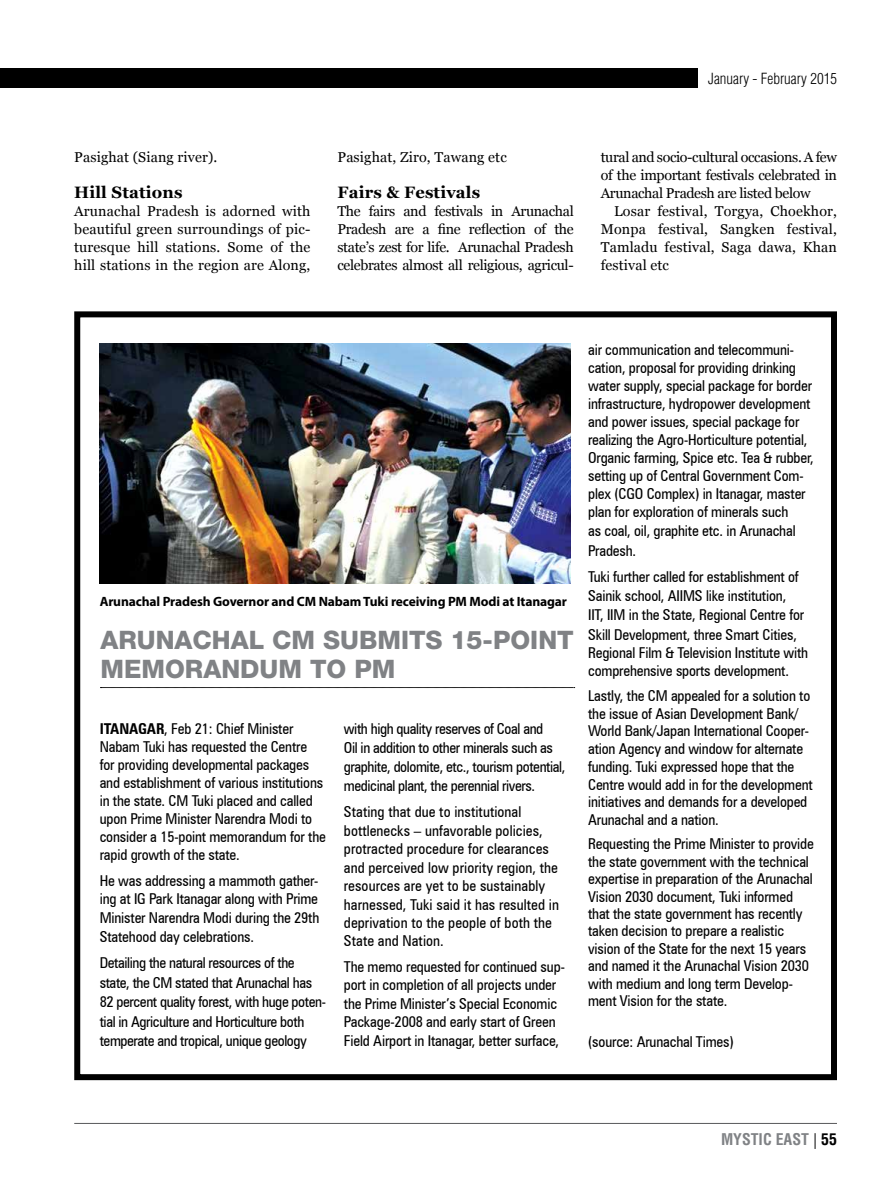
<style>
.page{position:relative;width:891px;height:1188px;background:#fff}
.page>*{position:absolute;margin:0;border:0;box-sizing:border-box;transform-origin:0 0}
.t1{font:800 25.5px/28.5px "Helvetica Neue LT Std";color:#808285}
.t2{font:700 16.5px "Georgia";letter-spacing:.01em;color:#000}
.t3{font:700 condensed 15.75px "Helvetica LT Std";color:#808285}
.t4{font:condensed 15px/18px "Zurich BT";letter-spacing:-.01em;color:#000}
.t5{font:300 condensed 15px "Helvetica LT Std";color:#000}
.t6{font:14.25px/18px "Georgia";letter-spacing:.01em;color:#000;text-align:justify}
.t7{font:700 13.5px "Myriad Pro";letter-spacing:-.01em;color:#000}
.s1{font-weight:700}
.s2{font-weight:300;font-stretch:normal;color:#000}
.s3{color:#000}
</style>
<div class="page">
<hr style="left:74px;top:1123px;width:763px;height:1px;background:#58595b">
<div style="left:74px;top:311px;width:763px;height:769px;border:6px solid #000"></div>
<img style="left:100px;top:344px;width:470px;height:240px">
<div style="left:0;top:69px;width:697px;height:19px;background:#000"></div>
<svg style="left:100px;top:687px;width:475px;height:1px"></svg>
<p class="t6" style="left:74px;top:148px;width:145px">Pasighat (Siang river).</p>
<p class="t2" style="left:74px;top:182px;width:110px">Hill Stations</p>
<p class="t6" style="left:74px;top:202px;width:238px">Arunachal Pradesh is adorned with beautiful green surroundings of pic&shy;turesque hill stations. Some of the hill stations in the region are Along,</p>
<p class="t6" style="left:338px;top:148px;width:171px">Pasighat, Ziro, Tawang etc</p>
<p class="t2" style="left:338px;top:182px;width:144px">Fairs &amp; Festivals</p>
<p class="t6" style="left:338px;top:202px;width:238px">The fairs and festivals in Arunachal Pradesh are a fine reflection of the state’s zest for life. Arunachal Pradesh celebrates almost all religious, agricul-</p>
<p class="t5" style="left:708px;top:69px;width:130px">January - February 2015</p>
<p class="t6" style="left:601px;top:148px;width:238px">tural and socio-cultural occasions. A few of the important festivals celebrated in Arunachal Pradesh are listed below</p>
<p class="t6" style="left:601px;top:202px;width:238px;text-indent:13px">Losar festival, Torgya, Choekhor, Monpa festival, Sangken festival, Tamladu festival, Saga dawa, Khan festival etc</p>
<p class="t7" style="left:100px;top:593px;width:469px">Arunachal Pradesh Governor and CM Nabam Tuki receiving PM Modi at Itanagar</p>
<h1 class="t1" style="left:100px;top:626px;width:475px">ARUNACHAL CM SUBMITS 15-POINT<br>MEMORANDUM TO PM</h1>
<p class="t4" style="left:100px;top:720px;width:228px"><span class="s1">ITANAGAR</span>, Feb 21: Chief Minister Nabam Tuki has requested the Centre<br>for providing developmental packages and establishment of various institutions in the state. CM Tuki placed and called upon Prime Minister Narendra Modi to consider a 15-point memorandum for the rapid growth of the state.</p>
<p class="t4" style="left:100px;top:871px;width:221px;line-height:18.9px;text-align:justify">He was addressing a mammoth gather&shy;ing at IG Park Itanagar along with Prime Minister Narendra Modi during the 29th Statehood day celebrations.</p>
<p class="t4" style="left:100px;top:953px;width:228px;line-height:19.5px">Detailing the natural resources of the state, the CM stated that Arunachal has 82 percent quality forest, with huge poten&shy;tial in Agriculture and Horticulture both temperate and tropical, unique geology</p>
<p class="t4" style="left:344px;top:719px;width:223px;line-height:19px">with high quality reserves of Coal and<br>Oil in addition to other minerals such as graphite, dolomite, etc., tourism potential, medicinal plant, the perennial rivers.</p>
<p class="t4" style="left:344px;top:802px;width:217px;line-height:18.5px">Stating that due to institutional bottlenecks – unfavorable policies, protracted procedure for clearances and perceived low priority region, the resources are yet to be sustainably harnessed, Tuki said it has resulted in deprivation to the people of both the State and Nation.</p>
<p class="t4" style="left:344px;top:957px;width:223px;line-height:18.6px">The memo requested for continued sup&shy;port in completion of all projects under the Prime Minister’s Special Economic Package-2008 and early start of Green Field Airport in Itanagar, better surface,</p>
<p class="t4" style="left:588px;top:340px;width:227px">air communication and telecommuni&shy;cation, proposal for providing drinking water supply, special package for border infrastructure, hydropower development and power issues, special package for realizing the Agro-Horticulture potential, Organic farming, Spice etc. Tea &amp; rubber, setting up of Central Government Com&shy;plex (CGO Complex) in Itanagar, master plan for exploration of minerals such</p>
<p class="t4" style="left:588px;top:521px;width:209px;line-height:19.4px">as coal, oil, graphite etc. in Arunachal<br>Pradesh.</p>
<p class="t4" style="left:588px;top:567px;width:218px;line-height:19.4px">Tuki further called for establishment of Sainik school, AIIMS like institution, IIT, IIM in the State, Regional Centre for Skill Development, three Smart Cities,</p>
<p class="t4" style="left:588px;top:643px;width:222px">Regional Film &amp; Television Institute with comprehensive sports development.</p>
<p class="t4" style="left:588px;top:686px;width:226px">Lastly, the CM appealed for a solution to the issue of Asian Development Bank/ World Bank/Japan International Cooper&shy;ation Agency and window for alternate funding. Tuki expressed hope that the Centre would add in for the development initiatives and demands for a developed Arunachal and a nation.</p>
<p class="t4" style="left:588px;top:835px;width:227px;line-height:17.4px">Requesting the Prime Minister to provide the state government with the technical expertise in preparation of the Arunachal Vision 2030 document, Tuki informed that the state government has recently taken decision to prepare a realistic vision of the State for the next 15 years and named it the Arunachal Vision 2030 with medium and long term Develop&shy;ment Vision for the state.</p>
<p class="t4" style="left:588px;top:1033px;width:147px">(source: Arunachal Times)</p>
<p class="t3" style="left:721px;top:1130px;width:117px">MYSTIC EAST <span class="s2">|</span> <span class="s3">55</span></p>
</div>
